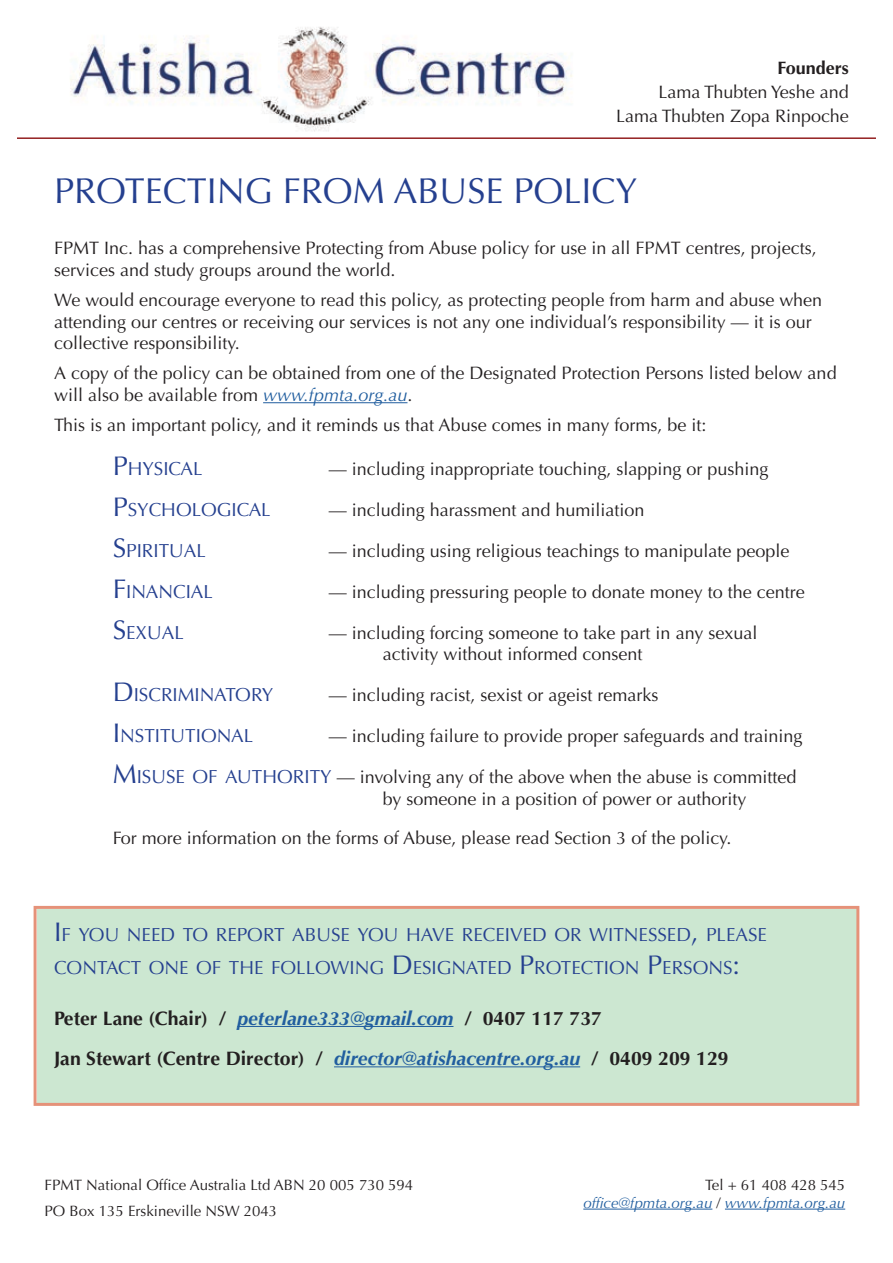
<style>
.page{position:relative;width:893px;height:1263px;background:#fff}
.page>*{position:absolute;margin:0;border:0;box-sizing:border-box;transform-origin:0 0}
.t1{font:36px "Optima";color:#25408f}
.t2{font:700 19.5px/40.3px "Optima";color:#231f20}
.t3{font:18.9px/32.4px "Optima";color:#25408f}
.t4{font:18px/21.6px "Optima";color:#231f20}
.t5{font:700 18px "Optima";color:#231f20}
.t6{font:15px/26.5px "Optima";color:#231f20}
.t7{font:italic 15px/18px "Optima";color:#215e9f;text-align:right}
.s1{font-style:italic;color:#215e9f}
.s2{font-size:27px}
.s3{font-size:27px;color:#25408f}
.s4{font-size:18.9px;color:#25408f}
.s5{font-style:normal;color:#231f20}
</style>
<div class="page">
<div style="left:34px;top:906px;width:825px;height:200px;background:#cce7d1"></div>
<hr style="left:263px;top:402px;width:144px;height:1px;background:#215e9f">
<img style="left:70px;top:27px;width:502px;height:105px">
<hr style="left:17px;top:137px;width:859px;height:2px;background:#932021">
<hr style="left:237px;top:1026px;width:216px;height:1px;background:#215e9f">
<hr style="left:334px;top:1066px;width:246px;height:1px;background:#215e9f">
<hr style="left:583px;top:1209px;width:129px;height:1px;background:#215e9f">
<hr style="left:725px;top:1209px;width:120px;height:1px;background:#215e9f">
<p class="t5" style="left:778px;top:58px;width:73px">Founders</p>
<p class="t4" style="left:616px;top:80px;width:234px;line-height:24.2px;text-align:right">Lama Thubten Yeshe and<br>Lama Thubten Zopa Rinpoche</p>
<h1 class="t1" style="left:54px;top:170px;width:585px">PROTECTING FROM ABUSE POLICY</h1>
<p class="t4" style="left:54px;top:238px;width:764px">FPMT Inc. has a comprehensive Protecting from Abuse policy for use in all FPMT centres, projects, services and study groups around the world.</p>
<p class="t4" style="left:54px;top:289px;width:770px">We would encourage everyone to read this policy, as protecting people from harm and abuse when attending our centres or receiving our services is not any one individual’s responsibility — it is our collective responsibility.</p>
<p class="t4" style="left:54px;top:363px;width:784px">A copy of the policy can be obtained from one of the Designated Protection Persons listed below and will also be available from <span class="s1">www.fpmta.org.au</span>.</p>
<p class="t4" style="left:54px;top:414px;width:654px">This is an important policy, and it reminds us that Abuse comes in many forms, be it:</p>
<p class="t3" style="left:113px;top:453px;width:91px"><span class="s2">P</span>HYSICAL</p>
<p class="t4" style="left:329px;top:459px;width:441px">— including inappropriate touching, slapping or pushing</p>
<p class="t3" style="left:113px;top:494px;width:160px"><span class="s2">P</span>SYCHOLOGICAL</p>
<p class="t4" style="left:329px;top:499px;width:317px">— including harassment and humiliation</p>
<p class="t3" style="left:113px;top:535px;width:95px"><span class="s2">S</span>PIRITUAL</p>
<p class="t4" style="left:329px;top:540px;width:462px">— including using religious teachings to manipulate people</p>
<p class="t3" style="left:113px;top:576px;width:102px"><span class="s2">F</span>INANCIAL</p>
<p class="t4" style="left:329px;top:581px;width:478px">— including pressuring people to donate money to the centre</p>
<p class="t3" style="left:113px;top:616px;width:73px"><span class="s2">S</span>EXUAL</p>
<p class="t4" style="left:383px;top:622px;width:376px;text-indent:-54px">— including forcing someone to take part in any sexual activity without informed consent</p>
<p class="t3" style="left:113px;top:679px;width:162px"><span class="s2">D</span>ISCRIMINATORY</p>
<p class="t4" style="left:329px;top:685px;width:331px">— including racist, sexist or ageist remarks</p>
<p class="t3" style="left:113px;top:720px;width:142px"><span class="s2">I</span>NSTITUTIONAL</p>
<p class="t4" style="left:329px;top:726px;width:475px">— including failure to provide proper safeguards and training</p>
<p class="t4" style="left:383px;top:766px;width:415px;text-indent:-270px"><span class="s3">M</span><span class="s4">ISUSE OF AUTHORITY</span> — involving any of the above when the abuse is committed by someone in a position of power or authority</p>
<p class="t4" style="left:113px;top:827px;width:620px">For more information on the forms of Abuse, please read Section 3 of the policy.</p>
<p class="t3" style="left:54px;top:919px;width:714px"><span class="s2">I</span>F YOU NEED TO REPORT ABUSE YOU HAVE RECEIVED OR WITNESSED<span class="s2">,</span> PLEASE<br>CONTACT ONE OF THE FOLLOWING <span class="s2">D</span>ESIGNATED <span class="s2">P</span>ROTECTION <span class="s2">P</span>ERSONS<span class="s2">:</span></p>
<p class="t2" style="left:54px;top:998px;width:676px">Peter Lane (Chair) / <span class="s1">peterlane333@gmail.com</span> / 0407 117 737<br>Jan Stewart (Centre Director) / <span class="s1">director@atishacentre.org.au</span> / 0409 209 129</p>
<p class="t6" style="left:45px;top:1171px;width:370px">FPMT National Office Australia Ltd ABN 20 005 730 594<br>PO Box 135 Erskineville NSW 2043</p>
<p class="t7" style="left:583px;top:1175px;width:263px"><span class="s5">Tel + 61 408 428 545 </span>office@fpmta.org.au <span class="s5">/</span> www.fpmta.org.au</p>
</div>
